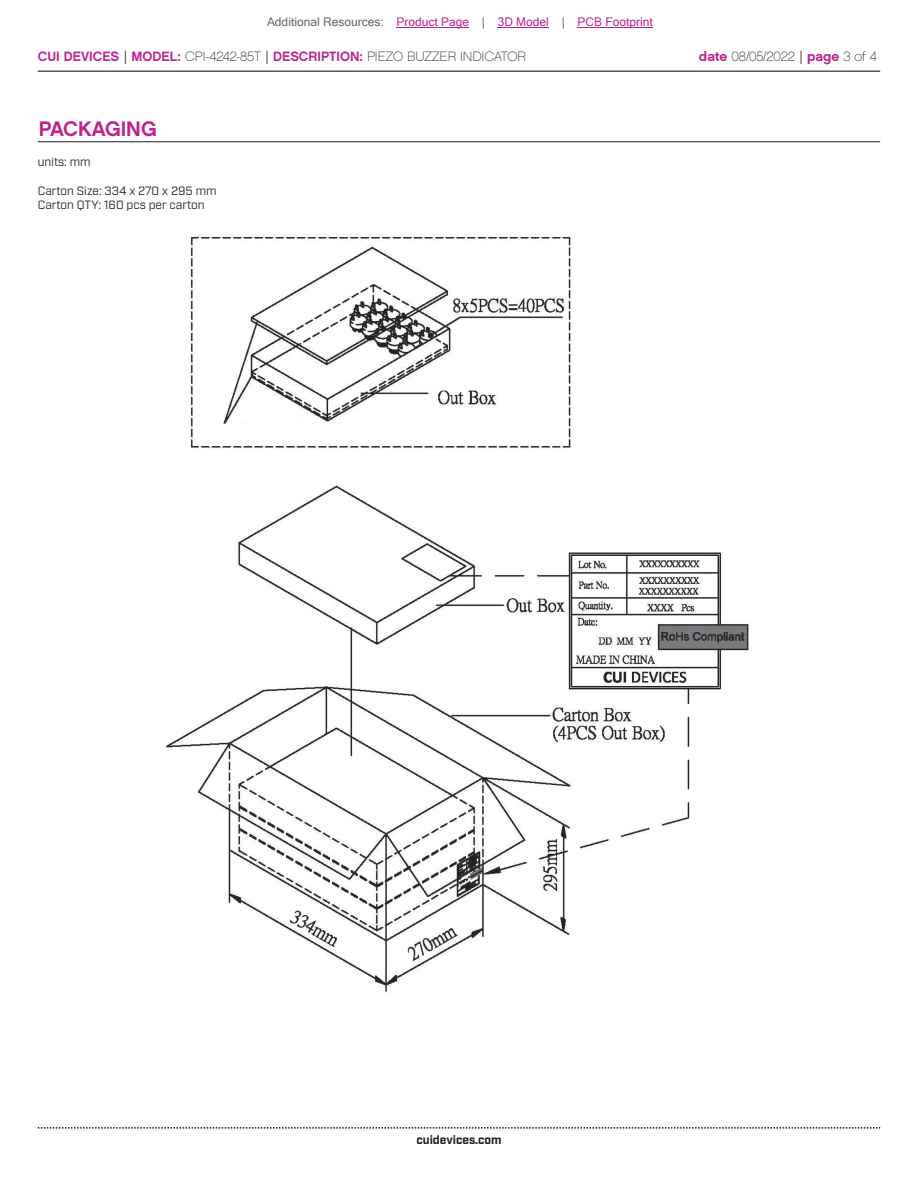
<style>
.page{position:relative;width:918px;height:1188px;background:#fff}
.page>*{position:absolute;margin:0;border:0;box-sizing:border-box;transform-origin:0 0}
.t1{font:21px "Chalet New York Nineteen Sixty";color:#bd238f}
.t2{font:13.5px "Chalet Paris Nineteen Sixty";color:#231f20}
.t3{font:12px/14.4px "Industry";color:#231f20}
.t4{font:12px "Microsoft Sans Serif";color:#bd238f}
.t5{font:700 12px "Industry";color:#231f20}
.s1{color:#63676b}
.s2{font-family:"Chalet New York Nineteen Sixty";color:#bd238f}
.s3{font-family:"Industry"}
</style>
<div class="page">
<hr style="left:38px;top:71px;width:842px;height:1px;background:#231f20">
<svg style="left:38px;top:1127px;width:842px;height:2px"></svg>
<hr style="left:38px;top:141px;width:842px;height:1px;background:#231f20">
<img style="left:166px;top:234px;width:583px;height:758px">
<hr style="left:397px;top:27px;width:72px;height:1px;background:#bd238f">
<hr style="left:498px;top:27px;width:51px;height:1px;background:#bd238f">
<hr style="left:578px;top:27px;width:75px;height:1px;background:#bd238f">
<p class="t4" style="left:267px;top:15px;width:387px"><span class="s1">Additional Resources:</span> Product Page <span class="s1">|</span> 3D Model <span class="s1">|</span> PCB Footprint</p>
<p class="t2" style="left:38px;top:48px;width:490px"><span class="s2">CUI DEVICES</span> <span class="s3">|</span> <span class="s2">MODEL:</span> CPI-4242-85T <span class="s3">|</span> <span class="s2">DESCRIPTION:</span> PIEZO BUZZER INDICATOR</p>
<p class="t2" style="left:699px;top:48px;width:180px"><span class="s2">date</span> 08/05/2022 <span class="s3">|</span> <span class="s2">page</span> 3 of 4</p>
<h1 class="t1" style="left:39px;top:115px;width:119px">PACKAGING</h1>
<p class="t3" style="left:38px;top:155px;width:54px">units: mm</p>
<p class="t3" style="left:38px;top:184px;width:180px">Carton Size: 334 x 270 x 295 mm<br>Carton QTY: 160 pcs per carton</p>
<p class="t5" style="left:416px;top:1132px;width:87px">cuidevices.com</p>
</div>
